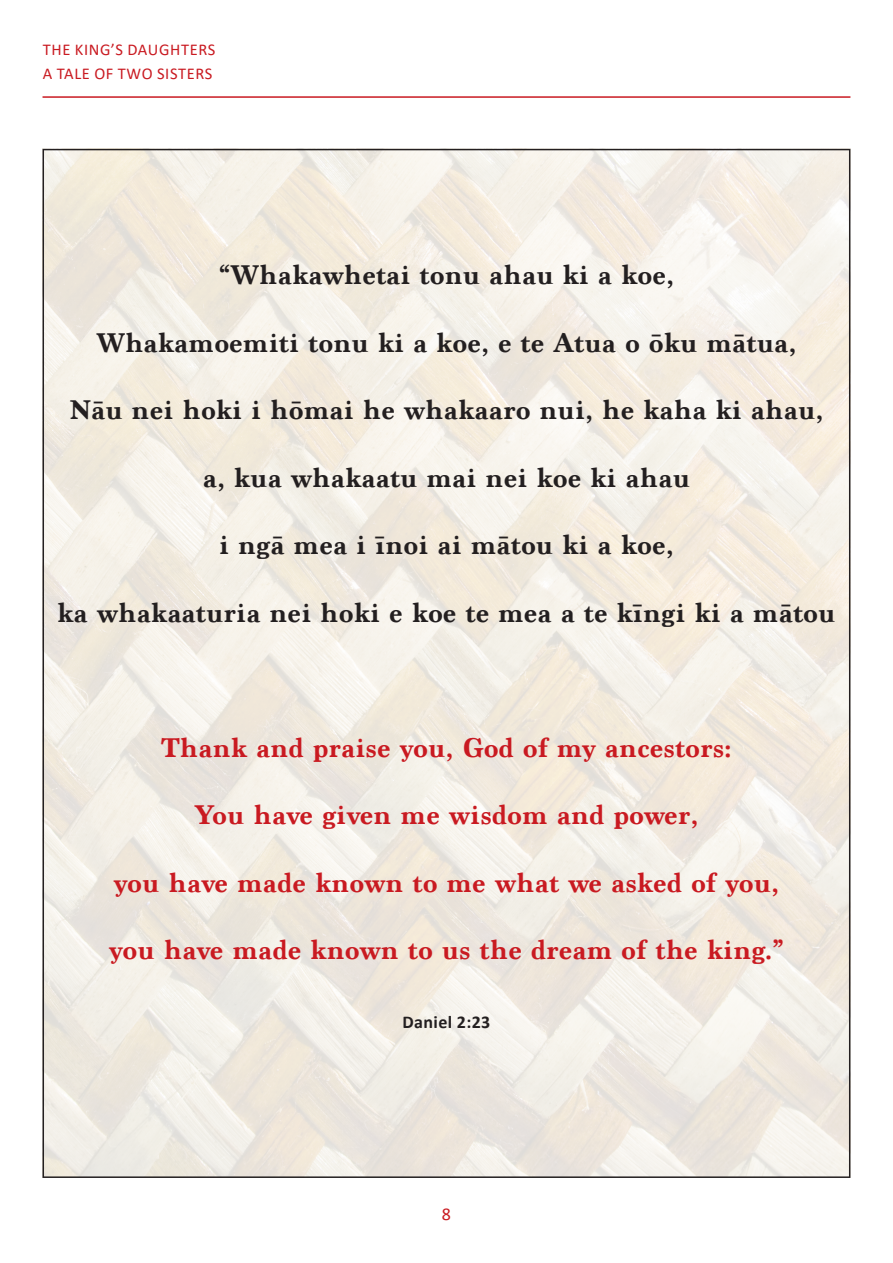
<style>
.page{position:relative;width:893px;height:1263px;background:#fff}
.page>*{position:absolute;margin:0;border:0;box-sizing:border-box;transform-origin:0 0}
.t1{font:700 28.5px "Marion";letter-spacing:.02em;color:#231f20}
.t2{font:700 28.5px "Marion";letter-spacing:.02em;color:#c91a21}
.t3{font:700 18px "Calibri";letter-spacing:.02em;color:#231f20}
.t4{font:18px "Calibri";color:#c91a21}
.t5{font:16.5px/24px "Calibri";letter-spacing:.04em;color:#c91a21}
</style>
<div class="page">
<hr style="left:43px;top:96px;width:807px;height:2px;background:#c91a21">
<img style="left:46px;top:149px;width:805px;height:1029px">
<p class="t5" style="left:43px;top:37px;width:174px">THE KING’S DAUGHTERS<br>A TALE OF TWO SISTERS</p>
<p class="t1" style="left:219px;top:258px;width:456px">“Whakawhetai tonu ahau ki a koe,</p>
<p class="t1" style="left:97px;top:325px;width:701px">Whakamoemiti tonu ki a koe, e te Atua o ōku mātua,</p>
<p class="t1" style="left:70px;top:393px;width:755px">Nāu nei hoki i hōmai he whakaaro nui, he kaha ki ahau,</p>
<p class="t1" style="left:203px;top:460px;width:488px">a, kua whakaatu mai nei koe ki ahau</p>
<p class="t1" style="left:220px;top:528px;width:455px">i ngā mea i īnoi ai mātou ki a koe,</p>
<p class="t1" style="left:58px;top:595px;width:779px">ka whakaaturia nei hoki e koe te mea a te kīngi ki a mātou</p>
<p class="t2" style="left:161px;top:730px;width:572px">Thank and praise you, God of my ancestors:</p>
<p class="t2" style="left:195px;top:798px;width:505px">You have given me wisdom and power,</p>
<p class="t2" style="left:114px;top:865px;width:667px">you have made known to me what we asked of you,</p>
<p class="t2" style="left:109px;top:933px;width:676px">you have made known to us the dream of the king.”</p>
<p class="t3" style="left:403px;top:1009px;width:89px">Daniel 2:23</p>
<p class="t4" style="left:442px;top:1202px;width:11px">8</p>
</div>
